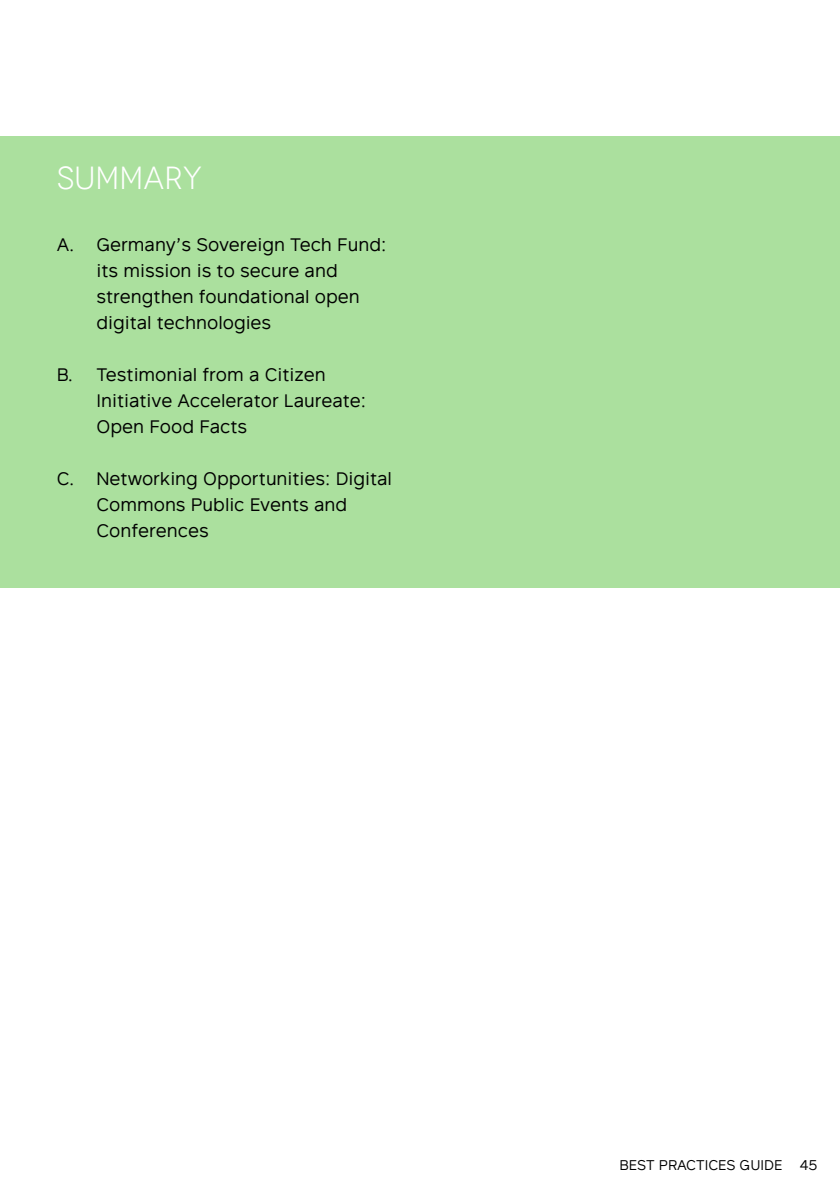
<style>
.page{position:relative;width:840px;height:1191px;background:#fff}
.page>*{position:absolute;margin:0;border:0;box-sizing:border-box;transform-origin:0 0}
.t1{font:32px "Novecento";color:#fff}
.t2{font:18px/26px "Rutan";color:#000}
.t3{font:14px "Rutan";color:#000}
</style>
<div class="page">
<div style="left:0;top:136px;width:839px;height:452px;background:#abe09e"></div>
<h1 class="t1" style="left:57px;top:160px;width:146px">SUMMARY</h1>
<p class="t2" style="left:57px;top:230px;width:19px">A.</p>
<p class="t2" style="left:57px;top:360px;width:18px">B.</p>
<p class="t2" style="left:57px;top:464px;width:19px">C.</p>
<p class="t2" style="left:96px;top:230px;width:291px">Germany’s Sovereign Tech Fund: its mission is to secure and strengthen foundational open digital technologies</p>
<p class="t2" style="left:96px;top:360px;width:271px">Testimonial from a Citizen<br>Initiative Accelerator Laureate:<br>Open Food Facts</p>
<p class="t2" style="left:96px;top:464px;width:297px">Networking Opportunities: Digital<br>Commons Public Events and<br>Conferences</p>
<p class="t3" style="left:619px;top:1154px;width:164px">BEST PRACTICES GUIDE</p>
<p class="t3" style="left:799px;top:1154px;width:19px">45</p>
</div>
